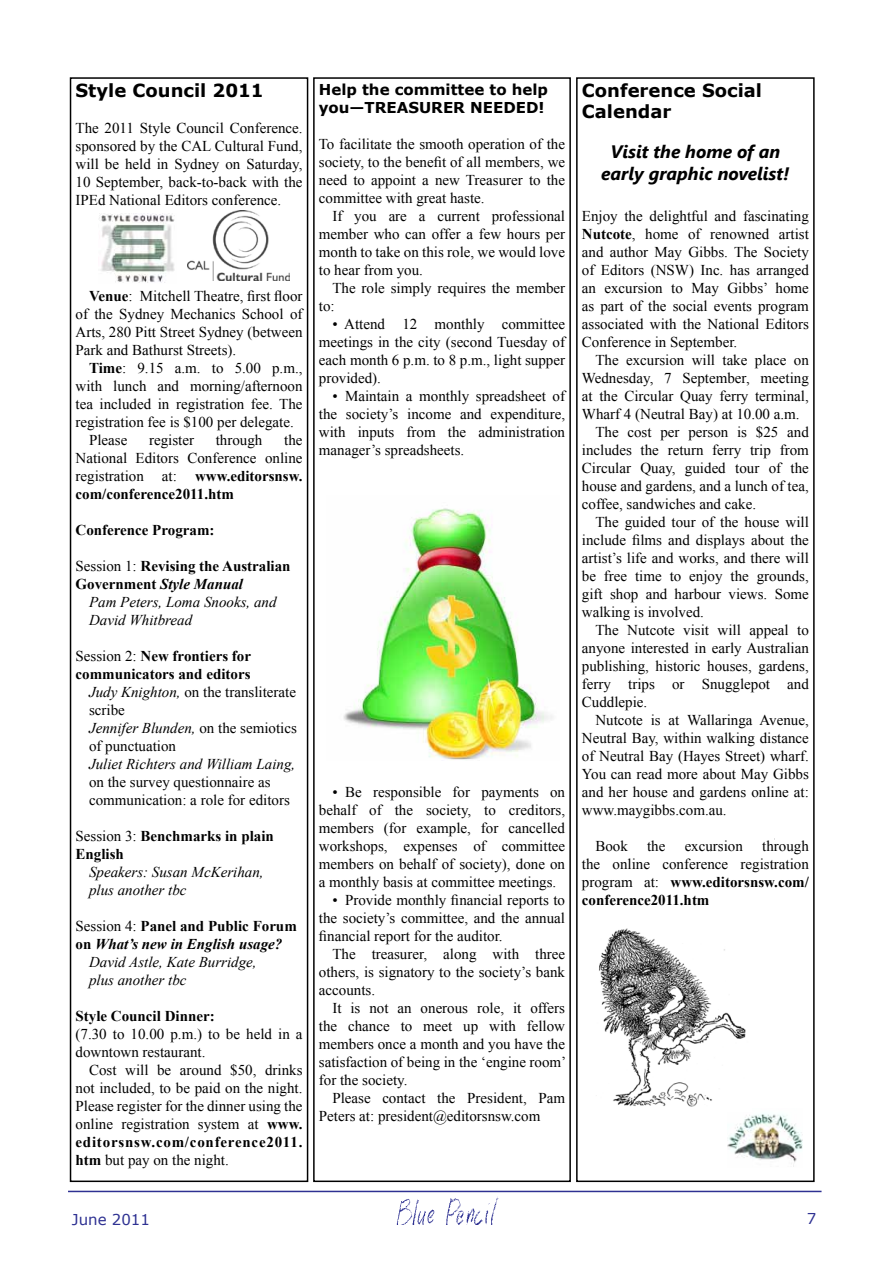
<style>
.page{position:relative;width:893px;height:1263px;background:#fff}
.page>*{position:absolute;margin:0;border:0;box-sizing:border-box;transform-origin:0 0}
.t1{font:700 18px/21.6px "Verdana";color:#000}
.t2{font:italic 700 18px/21.6px "Segoe UI";color:#000;text-align:center}
.t3{font:15px/18px "Times New Roman";color:#000;text-align:justify}
.t4{font:700 15px/18px "Times New Roman";color:#000}
.t5{font:italic 15px/18px "Times New Roman";color:#000}
.t6{font:700 15px/18px "Verdana";color:#000}
.t7{font:italic 700 15px "Times New Roman";color:#000}
.t8{font:15px "Verdana";color:#2e3192}
.s1{font-weight:700}
.s2{font-weight:400}
.s3{font-style:italic}
.s4{font-style:normal}
</style>
<div class="page">
<hr style="left:68px;top:1191px;width:753px;height:1px;background:#2e3192">
<img style="left:396px;top:1197px;width:103px;height:28px">
<div style="left:313px;top:77px;width:258px;height:1105px;border:2px solid #000"></div>
<div style="left:576px;top:77px;width:239px;height:1105px;border:2px solid #000"></div>
<img style="left:727px;top:1114px;width:75px;height:53px">
<img style="left:599px;top:928px;width:147px;height:179px">
<div style="left:70px;top:77px;width:238px;height:1105px;border:2px solid #000"></div>
<img style="left:343px;top:508px;width:210px;height:252px">
<img style="left:99px;top:214px;width:76px;height:69px">
<img style="left:187px;top:211px;width:102px;height:69px">
<p class="t1" style="left:76px;top:79px;width:190px">Style Council 2011</p>
<p class="t3" style="left:76px;top:119px;width:229px">The 2011 Style Council Conference. sponsored by the CAL Cultural Fund, will be held in Sydney on Saturday, 10 September, back-to-back with the IPEd National Editors conference.</p>
<p class="t3" style="left:76px;top:287px;width:229px;text-indent:14px"><span class="s1">Venue</span>: Mitchell Theatre, first floor of the Sydney Mechanics School of Arts, 280 Pitt Street Sydney (between Park and Bathurst Streets).</p>
<p class="t3" style="left:89px;top:359px;width:215px"><span class="s1">Time</span>: 9.15 a.m. to 5.00 p.m.,</p>
<p class="t3" style="left:76px;top:377px;width:229px">with lunch and morning/afternoon</p>
<p class="t3" style="left:76px;top:395px;width:229px">tea included in registration fee. The</p>
<p class="t3" style="left:76px;top:413px;width:220px">registration fee is $100 per delegate.</p>
<p class="t3" style="left:89px;top:431px;width:40px">Please</p>
<p class="t3" style="left:149px;top:431px;width:46px">register</p>
<p class="t3" style="left:216px;top:431px;width:48px">through</p>
<p class="t3" style="left:76px;top:431px;width:229px;text-indent:209px">the National Editors Conference online registration at: <span class="s1">www.editorsnsw. com/conference2011.htm</span></p>
<p class="t4" style="left:76px;top:521px;width:140px">Conference Program:</p>
<p class="t4" style="left:76px;top:557px;width:217px"><span class="s2">Session 1:</span> Revising the Australian<br>Government <span class="s3">Style Manual</span></p>
<p class="t5" style="left:89px;top:593px;width:189px">Pam Peters, Loma Snooks, and<br>David Whitbread</p>
<p class="t4" style="left:76px;top:647px;width:177px"><span class="s2">Session 2:</span> New frontiers for</p>
<p class="t4" style="left:76px;top:665px;width:176px">communicators and editors</p>
<p class="t3" style="left:89px;top:683px;width:209px"><span class="s3">Judy Knighton,</span> on the transliterate</p>
<p class="t3" style="left:89px;top:701px;width:37px">scribe</p>
<p class="t5" style="left:89px;top:719px;width:209px">Jennifer Blunden, <span class="s4">on the semiotics</span></p>
<p class="t3" style="left:89px;top:737px;width:89px">of punctuation</p>
<p class="t5" style="left:89px;top:755px;width:208px">Juliet Richters and William Laing,</p>
<p class="t3" style="left:89px;top:773px;width:202px">on the survey questionnaire as communication: a role for editors</p>
<p class="t4" style="left:76px;top:827px;width:200px"><span class="s2">Session 3:</span> Benchmarks in plain<br>English</p>
<p class="t5" style="left:89px;top:863px;width:176px">Speakers: Susan McKerihan, plus another tbc</p>
<p class="t4" style="left:76px;top:917px;width:223px"><span class="s2">Session 4:</span> Panel and Public Forum</p>
<p class="t7" style="left:76px;top:934px;width:208px"><span class="s4">on</span> What’s new in English usage?</p>
<p class="t5" style="left:89px;top:953px;width:169px">David Astle, Kate Burridge,</p>
<p class="t5" style="left:89px;top:971px;width:99px">plus another tbc</p>
<p class="t4" style="left:76px;top:1007px;width:141px">Style Council Dinner:</p>
<p class="t3" style="left:76px;top:1025px;width:229px">(7.30 to 10.00 p.m.) to be held in a downtown restaurant.</p>
<p class="t3" style="left:76px;top:1061px;width:229px;text-indent:14px">Cost will be around $50, drinks not included, to be paid on the night.<br>Please register for the dinner using the online registration system at <span class="s1">www. editorsnsw.com/conference2011. htm</span> but pay on the night.</p>
<p class="t6" style="left:319px;top:80px;width:231px">Help the committee to help you—TREASURER NEEDED!</p>
<p class="t3" style="left:319px;top:134px;width:248px">To facilitate the smooth operation of the society, to the benefit of all members, we need to appoint a new Treasurer to the committee with great haste.</p>
<p class="t3" style="left:319px;top:206px;width:248px;text-indent:14px">If you are a current professional member who can offer a few hours per month to take on this role, we would love to hear from you.</p>
<p class="t3" style="left:319px;top:278px;width:248px;text-indent:14px">The role simply requires the member to:</p>
<p class="t3" style="left:319px;top:314px;width:248px;text-indent:14px">• Attend 12 monthly committee meetings in the city (second Tuesday of each month 6 p.m. to 8 p.m., light supper provided).</p>
<p class="t3" style="left:319px;top:386px;width:248px;text-indent:14px">• Maintain a monthly spreadsheet of the society’s income and expenditure, with inputs from the administration manager’s spreadsheets.</p>
<p class="t3" style="left:319px;top:783px;width:248px;text-indent:14px">• Be responsible for payments on behalf of the society, to creditors, members (for example, for cancelled workshops, expenses of committee members on behalf of society), done on a monthly basis at committee meetings.</p>
<p class="t3" style="left:319px;top:891px;width:248px;text-indent:14px">• Provide monthly financial reports to the society’s committee, and the annual financial report for the auditor.</p>
<p class="t3" style="left:319px;top:945px;width:248px;text-indent:14px">The treasurer, along with three others, is signatory to the society’s bank accounts.</p>
<p class="t3" style="left:319px;top:999px;width:249px;text-indent:14px">It is not an onerous role, it offers the chance to meet up with fellow members once a month and you have the satisfaction of being in the ‘engine room’ for the society.</p>
<p class="t3" style="left:319px;top:1089px;width:248px;text-indent:14px">Please contact the President, Pam<br>Peters at: president@editorsnsw.com</p>
<p class="t1" style="left:582px;top:79px;width:182px">Conference Social<br>Calendar</p>
<p class="t2" style="left:601px;top:140px;width:190px">Visit the home of an early graphic novelist!</p>
<p class="t3" style="left:582px;top:206px;width:229px">Enjoy the delightful and fascinating <span class="s1">Nutcote</span>, home of renowned artist and author May Gibbs. The Society of Editors (NSW) Inc. has arranged an excursion to May Gibbs’ home as part of the social events program associated with the National Editors Conference in September.</p>
<p class="t3" style="left:595px;top:350px;width:215px">The excursion will take place on</p>
<p class="t3" style="left:582px;top:368px;width:229px">Wednesday, 7 September, meeting</p>
<p class="t3" style="left:582px;top:386px;width:229px">at the Circular Quay ferry terminal,</p>
<p class="t3" style="left:582px;top:404px;width:219px">Wharf 4 (Neutral Bay) at 10.00 a.m.</p>
<p class="t3" style="left:595px;top:422px;width:215px">The cost per person is $25 and</p>
<p class="t3" style="left:582px;top:440px;width:229px">includes the return ferry trip from</p>
<p class="t3" style="left:582px;top:458px;width:229px">Circular Quay, guided tour of the</p>
<p class="t3" style="left:582px;top:476px;width:229px">house and gardens, and a lunch of tea,</p>
<p class="t3" style="left:582px;top:494px;width:176px">coffee, sandwiches and cake.</p>
<p class="t3" style="left:595px;top:512px;width:215px">The guided tour of the house will</p>
<p class="t3" style="left:582px;top:530px;width:229px">include films and displays about the</p>
<p class="t3" style="left:582px;top:548px;width:229px">artist’s life and works, and there will</p>
<p class="t3" style="left:582px;top:566px;width:228px">be free time to enjoy the grounds,</p>
<p class="t3" style="left:582px;top:584px;width:228px">gift shop and harbour views. Some</p>
<p class="t3" style="left:582px;top:602px;width:124px">walking is involved.</p>
<p class="t3" style="left:595px;top:620px;width:215px">The Nutcote visit will appeal to</p>
<p class="t3" style="left:582px;top:638px;width:229px">anyone interested in early Australian</p>
<p class="t3" style="left:582px;top:656px;width:229px">publishing, historic houses, gardens,</p>
<p class="t3" style="left:582px;top:674px;width:229px">ferry trips or Snugglepot and</p>
<p class="t3" style="left:582px;top:692px;width:67px">Cuddlepie.</p>
<p class="t3" style="left:595px;top:710px;width:215px">Nutcote is at Wallaringa Avenue,</p>
<p class="t3" style="left:582px;top:728px;width:229px">Neutral Bay, within walking distance</p>
<p class="t3" style="left:582px;top:746px;width:228px">of Neutral Bay (Hayes Street) wharf.</p>
<p class="t3" style="left:582px;top:764px;width:228px">You can read more about May Gibbs</p>
<p class="t3" style="left:582px;top:782px;width:229px">and her house and gardens online at:</p>
<p class="t3" style="left:582px;top:800px;width:146px">www.maygibbs.com.au.</p>
<p class="t3" style="left:595px;top:836px;width:34px">Book</p>
<p class="t3" style="left:647px;top:836px;width:20px">the</p>
<p class="t3" style="left:685px;top:836px;width:60px">excursion</p>
<p class="t3" style="left:582px;top:836px;width:229px;text-indent:180px">through the online conference registration program at: <span class="s1">www.editorsnsw.com/ conference2011.htm</span></p>
<p class="t8" style="left:72px;top:1209px;width:80px">June 2011</p>
<p class="t8" style="left:807px;top:1208px;width:11px">7</p>
</div>
